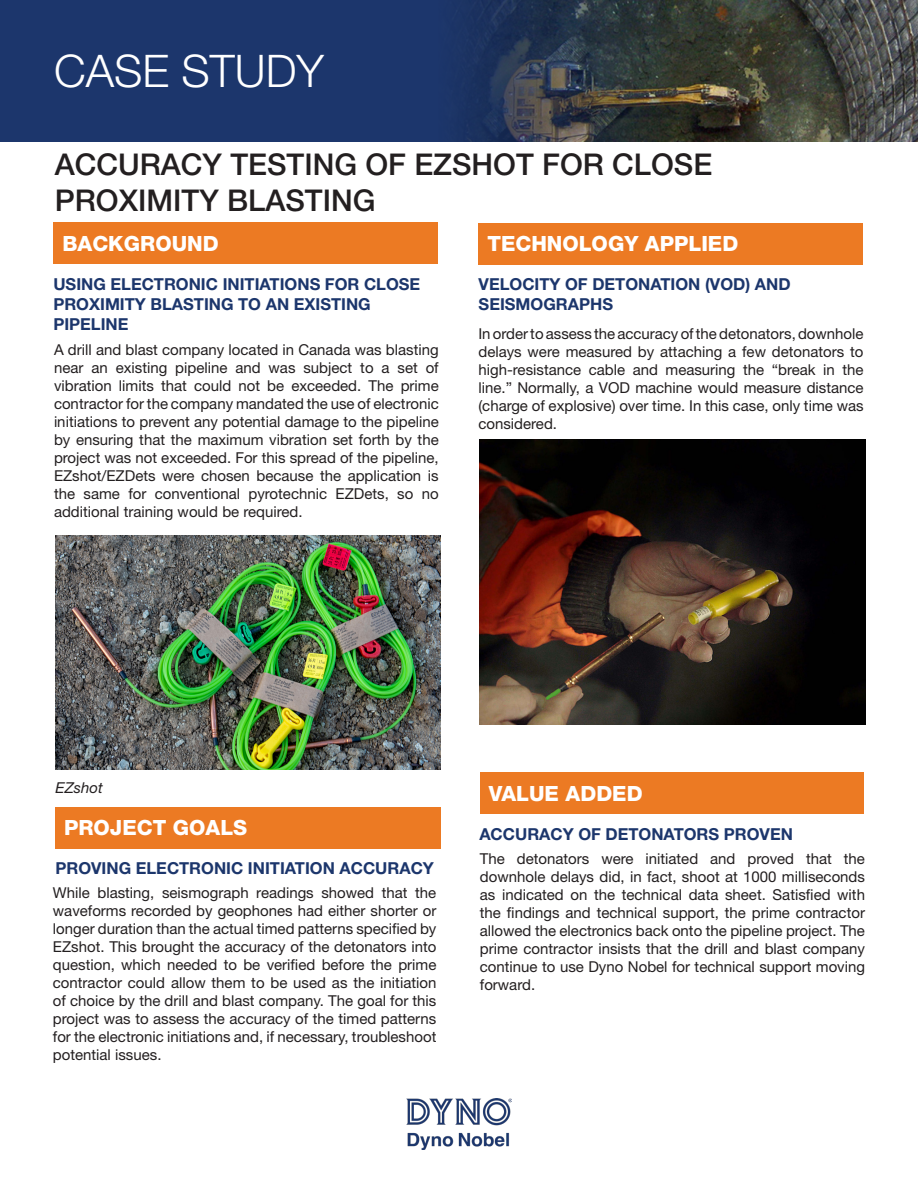
<style>
.page{position:relative;width:918px;height:1188px;background:#fff}
.page>*{position:absolute;margin:0;border:0;box-sizing:border-box;transform-origin:0 0}
.t1{font:300 45px "Helvetica Neue LT Std";color:#fff}
.t2{font:500 30px/36px "Helvetica Neue LT Std";color:#231f20}
.Heading_1{font:800 21px "Helvetica Neue LT Std";color:#fff}
.Heading_2{font:700 16.5px/19.8px "Helvetica Neue LT Std";color:#1c366c}
.Body_Text{font:15px/18px "Helvetica Neue LT Std";color:#231f20;text-align:justify}
.Image_Caption{font:italic 15px "Helvetica Neue LT Std";color:#231f20}
</style>
<div class="page">
<div style="left:0;top:0;width:918px;height:142px;background:#1c366c"></div>
<img style="left:461px;top:0;width:457px;height:142px">
<img style="left:407px;top:1098px;width:104px;height:52px">
<img style="left:55px;top:535px;width:385px;height:235px">
<div style="left:53px;top:222px;width:385px;height:42px;background:#ec7a23"></div>
<div style="left:480px;top:772px;width:383px;height:42px;background:#ec7a23"></div>
<div style="left:478px;top:223px;width:385px;height:42px;background:#ec7a23"></div>
<div style="left:55px;top:807px;width:386px;height:42px;background:#ec7a23"></div>
<img style="left:480px;top:439px;width:385px;height:286px">
<h1 class="t1" style="left:54px;top:43px;width:272px">CASE STUDY</h1>
<p class="t2" style="left:55px;top:146px;width:659px">ACCURACY TESTING OF EZSHOT FOR CLOSE<br>PROXIMITY BLASTING</p>
<p class="Heading_1" style="left:62px;top:231px;width:158px">BACKGROUND</p>
<p class="Heading_1" style="left:487px;top:231px;width:252px">TECHNOLOGY APPLIED</p>
<p class="Heading_2" style="left:53px;top:274px;width:368px">USING ELECTRONIC INITIATIONS FOR CLOSE<br>PROXIMITY BLASTING TO AN EXISTING<br>PIPELINE</p>
<p class="Body_Text" style="left:54px;top:340px;width:386px">A drill and blast company located in Canada was blasting near an existing pipeline and was subject to a set of vibration limits that could not be exceeded. The prime contractor for the company mandated the use of electronic initiations to prevent any potential damage to the pipeline by ensuring that the maximum vibration set forth by the project was not exceeded. For this spread of the pipeline, EZshot/EZDets were chosen because the application is the same for conventional pyrotechnic EZDets, so no additional training would be required.</p>
<p class="Heading_2" style="left:479px;top:274px;width:313px">VELOCITY OF DETONATION (VOD) AND<br>SEISMOGRAPHS</p>
<p class="Body_Text" style="left:478px;top:324px;width:387px">In order to assess the accuracy of the detonators, downhole delays were measured by attaching a few detonators to high-resistance cable and measuring the “break in the line.” Normally, a VOD machine would measure distance (charge of explosive) over time. In this case, only time was considered.</p>
<p class="Image_Caption" style="left:56px;top:779px;width:49px">EZshot</p>
<p class="Heading_1" style="left:64px;top:816px;width:185px">PROJECT GOALS</p>
<p class="Heading_1" style="left:489px;top:781px;width:155px">VALUE ADDED</p>
<p class="Heading_2" style="left:479px;top:824px;width:315px">ACCURACY OF DETONATORS PROVEN</p>
<p class="Heading_2" style="left:55px;top:858px;width:380px">PROVING ELECTRONIC INITIATION ACCURACY</p>
<p class="Body_Text" style="left:480px;top:849px;width:387px">The detonators were initiated and proved that the downhole delays did, in fact, shoot at 1000 milliseconds as indicated on the technical data sheet. Satisfied with the findings and technical support, the prime contractor allowed the electronics back onto the pipeline project. The prime contractor insists that the drill and blast company continue to use Dyno Nobel for technical support moving forward.</p>
<p class="Body_Text" style="left:53px;top:884px;width:385px">While blasting, seismograph readings showed that the waveforms recorded by geophones had either shorter or longer duration than the actual timed patterns specified by EZshot. This brought the accuracy of the detonators into question, which needed to be verified before the prime contractor could allow them to be used as the initiation of choice by the drill and blast company. The goal for this project was to assess the accuracy of the timed patterns for the electronic initiations and, if necessary, troubleshoot potential issues.</p>
</div>
